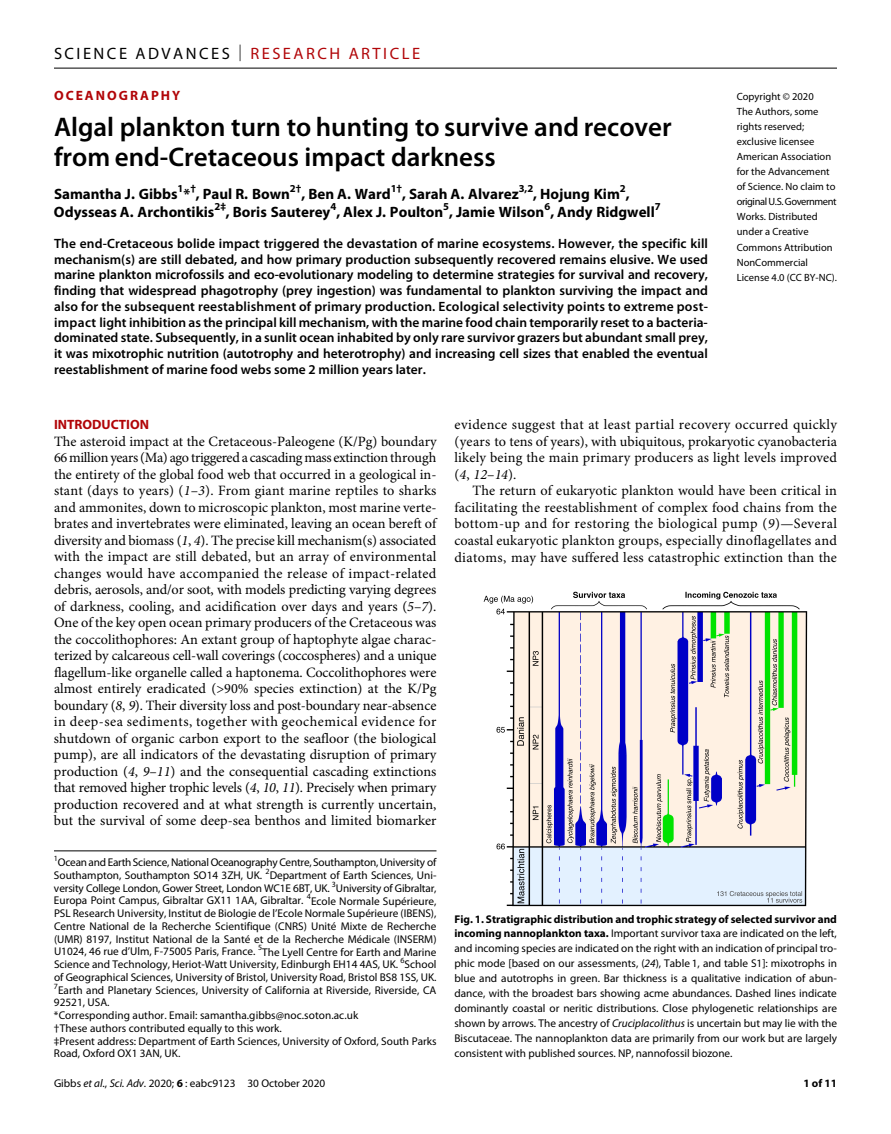
<style>
.page{position:relative;width:891px;height:1134px;background:#fff}
.page>*{position:absolute;margin:0;border:0;box-sizing:border-box;transform-origin:0 0}
.t1{font:600 27px/30px "Myriad Pro";color:#000}
.t2{font:16.5px "Myriad Pro";letter-spacing:.15em;color:#000}
.t3{font:700 15px/18px "Myriad Pro";color:#000}
.t4{font:14.25px/16.5px "Minion Pro";letter-spacing:.01em;color:#000;text-align:justify}
.t5{font:600 13.5px/15.8px "Myriad Pro";color:#000;text-align:justify}
.t6{font:700 13.5px "Myriad Pro";letter-spacing:.15em;color:#b10508}
.t7{font:700 13.5px "Myriad Pro";color:#b10508}
.t8{font:11.25px/12.8px "Myriad Pro";color:#000}
.t9{font:700 11.25px "Myriad Pro";color:#000}
.t10{font:10.5px/15px "Myriad Pro";color:#000}
.s1{font-weight:300}
.s2{color:#b10508}
.s3{font-style:italic}
.s4{font-weight:700}
</style>
<div class="page">
<hr style="left:54px;top:68px;width:783px;height:1px;background:#000">
<hr style="left:54px;top:850px;width:382px;height:1px;background:#000">
<img style="left:484px;top:592px;width:324px;height:314px">
<p class="t2" style="left:54px;top:40px;width:368px">SCIENCE ADVANCES <span class="s1">|</span> <span class="s2">RESEARCH ARTICLE</span></p>
<p class="t6" style="left:54px;top:84px;width:128px">OCEANOGRAPHY</p>
<h1 class="t1" style="left:54px;top:113px;width:619px">Algal plankton turn to hunting to survive and recover from end-Cretaceous impact darkness</h1>
<p class="t3" style="left:54px;top:184px;width:608px">Samantha J. Gibbs<sup>1</sup>*<sup>†</sup>, Paul R. Bown<sup>2†</sup>, Ben A. Ward<sup>1†</sup>, Sarah A. Alvarez<sup>3,2</sup>, Hojung Kim<sup>2</sup>,<br>Odysseas A. Archontikis<sup>2‡</sup>, Boris Sauterey<sup>4</sup>, Alex J. Poulton<sup>5</sup>, Jamie Wilson<sup>6</sup>, Andy Ridgwell<sup>7</sup></p>
<p class="t5" style="left:54px;top:236px;width:656px">The end-Cretaceous bolide impact triggered the devastation of marine ecosystems. However, the specific kill mechanism(s) are still debated, and how primary production subsequently recovered remains elusive. We used marine plankton microfossils and eco-evolutionary modeling to determine strategies for survival and recovery, finding that widespread phagotrophy (prey ingestion) was fundamental to plankton surviving the impact and also for the subsequent reestablishment of primary production. Ecological selectivity points to extreme post&shy;impact light inhibition as the principal kill mechanism, with the marine food chain temporarily reset to a bacteria&shy;dominated state. Subsequently, in a sunlit ocean inhabited by only rare survivor grazers but abundant small prey, it was mixotrophic nutrition (autotrophy and heterotrophy) and increasing cell sizes that enabled the eventual reestablishment of marine food webs some 2 million years later.</p>
<p class="t10" style="left:737px;top:90px;width:102px">Copyright © 2020<br>The Authors, some rights reserved; exclusive licensee<br>American Association for the Advancement of Science. No claim to original U.S. Government<br>Works. Distributed under a Creative<br>Commons Attribution<br>NonCommercial<br>License 4.0 (CC BY-NC).</p>
<p class="t7" style="left:54px;top:414px;width:97px">INTRODUCTION</p>
<p class="t4" style="left:54px;top:434px;width:384px">The asteroid impact at the Cretaceous-Paleogene (K/Pg) boundary 66 million years (Ma) ago triggered a cascading mass extinction through the entirety of the global food web that occurred in a geological in&shy;stant (days to years) (<span class="s3">1</span>–<span class="s3">3</span>). From giant marine reptiles to sharks and ammonites, down to microscopic plankton, most marine verte&shy;brates and invertebrates were eliminated, leaving an ocean bereft of diversity and biomass (<span class="s3">1</span>, <span class="s3">4</span>). The precise kill mechanism(s) associated with the impact are still debated, but an array of environmental changes would have accompanied the release of impact-related debris, aerosols, and/or soot, with models predicting varying degrees of darkness, cooling, and acidification over days and years (<span class="s3">5</span>–<span class="s3">7</span>).<br>One of the key open ocean primary producers of the Cretaceous was the coccolithophores: An extant group of haptophyte algae charac&shy;terized by calcareous cell-wall coverings (coccospheres) and a unique flagellum-like organelle called a haptonema. Coccolithophores were almost entirely eradicated (&gt;90% species extinction) at the K/Pg boundary (<span class="s3">8</span>, <span class="s3">9</span>). Their diversity loss and post-boundary near-absence in deep-sea sediments, together with geochemical evidence for shutdown of organic carbon export to the seafloor (the biological pump), are all indicators of the devastating disruption of primary production (<span class="s3">4</span>, <span class="s3">9</span>–<span class="s3">11</span>) and the consequential cascading extinctions that removed higher trophic levels (<span class="s3">4</span>, <span class="s3">10</span>, <span class="s3">11</span>). Precisely when primary production recovered and at what strength is currently uncertain, but the survival of some deep-sea benthos and limited biomarker</p>
<p class="t8" style="left:54px;top:856px;width:384px"><sup>1</sup>Ocean and Earth Science, National Oceanography Centre, Southampton, University of Southampton, Southampton SO14 3ZH, UK. <sup>2</sup>Department of Earth Sciences, Uni&shy;versity College London, Gower Street, London WC1E 6BT, UK. <sup>3</sup>University of Gibraltar, Europa Point Campus, Gibraltar GX11 1AA, Gibraltar. <sup>4</sup>Ecole Normale Supérieure, PSL Research University, Institut de Biologie de l’Ecole Normale Supérieure (IBENS), Centre National de la Recherche Scientifique (CNRS) Unité Mixte de Recherche (UMR) 8197, Institut National de la Santé et de la Recherche Médicale (INSERM)<br>U1024, 46 rue d’Ulm, F-75005 Paris, France. <sup>5</sup>The Lyell Centre for Earth and Marine Science and Technology, Heriot-Watt University, Edinburgh EH14 4AS, UK. <sup>6</sup>School of Geographical Sciences, University of Bristol, University Road, Bristol BS8 1SS, UK.<br><sup>7</sup>Earth and Planetary Sciences, University of California at Riverside, Riverside, CA 92521, USA.<br>*Corresponding author. Email: samantha.gibbs@noc.soton.ac.uk<br>†These authors contributed equally to this work.<br>‡Present address: Department of Earth Sciences, University of Oxford, South Parks Road, Oxford OX1 3AN, UK.</p>
<p class="t8" style="left:54px;top:1077px;width:273px">Gibbs <span class="s3">et al</span>., <span class="s3">Sci. Adv.</span> 2020; <span class="s4">6</span> : eabc9123 30 October 2020</p>
<p class="t4" style="left:454px;top:418px;width:384px">evidence suggest that at least partial recovery occurred quickly (years to tens of years), with ubiquitous, prokaryotic cyanobacteria likely being the main primary producers as light levels improved (<span class="s3">4</span>, <span class="s3">12</span>–<span class="s3">14</span>).</p>
<p class="t4" style="left:454px;top:484px;width:384px;text-indent:18px">The return of eukaryotic plankton would have been critical in facilitating the reestablishment of complex food chains from the bottom-up and for restoring the biological pump (<span class="s3">9</span>)—Several coastal eukaryotic plankton groups, especially dinoflagellates and diatoms, may have suffered less catastrophic extinction than the</p>
<p class="t8" style="left:454px;top:911px;width:384px;line-height:15px;text-align:justify"><span class="s4">Fig. 1. Stratigraphic distribution and trophic strategy of selected survivor and incoming nannoplankton taxa.</span> Important survivor taxa are indicated on the left, and incoming species are indicated on the right with an indication of principal tro&shy;phic mode [based on our assessments, (<span class="s3">24</span>), Table 1, and table S1]: mixotrophs in blue and autotrophs in green. Bar thickness is a qualitative indication of abun&shy;dance, with the broadest bars showing acme abundances. Dashed lines indicate dominantly coastal or neritic distributions. Close phylogenetic relationships are shown by arrows. The ancestry of <span class="s3">Cruciplacolithus</span> is uncertain but may lie with the Biscutaceae. The nannoplankton data are primarily from our work but are largely consistent with published sources. NP, nannofossil biozone.</p>
<p class="t9" style="left:803px;top:1074px;width:35px">1 of 11</p>
</div>
